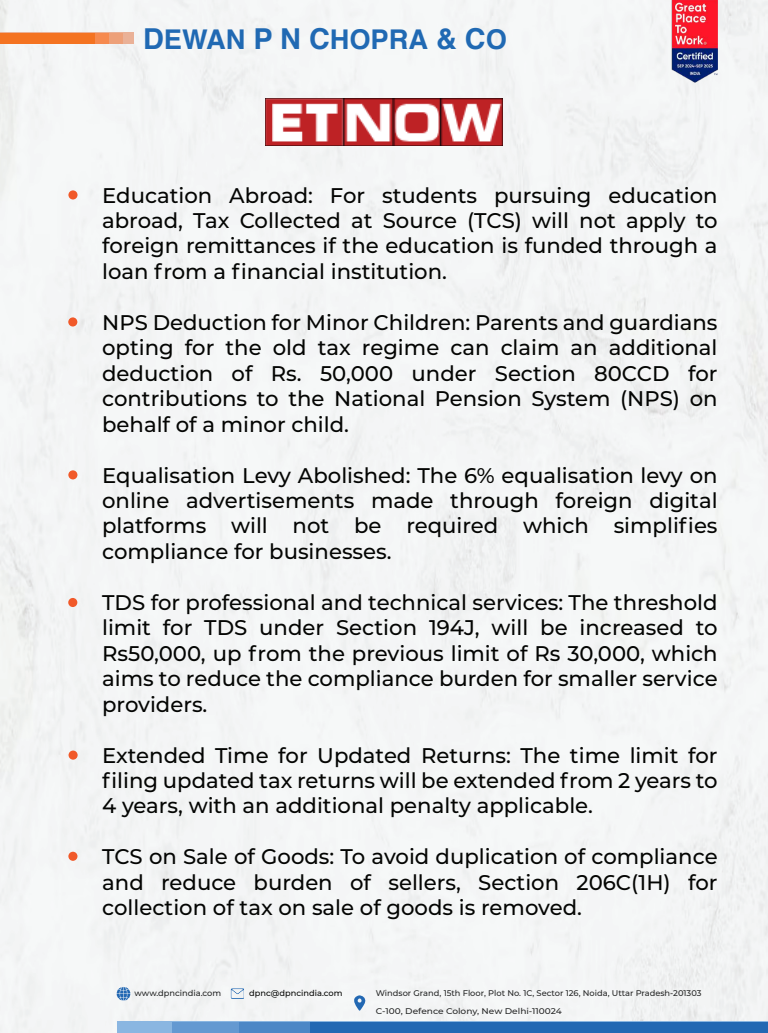
<style>
.page{position:relative;width:768px;height:1033px;background:#fff}
.page>*{position:absolute;margin:0;border:0;box-sizing:border-box;transform-origin:0 0}
.t1{font:700 27.2px "Helvetica";color:#2069b3}
.t2{font:500 21.2px/25.4px "Montserrat";color:#040503;text-align:justify}
.t3{font:500 8.28px/17.7px "Montserrat";color:#262727}
.t4{font:500 8.28px "Montserrat";color:#040503}
.s1{font-size:28.8px}
</style>
<div class="page">
<div style="left:0;top:0;width:768px;height:1032px;background:#f4f5f6"></div>
<div style="left:0;top:32px;width:134px;height:12px;background:#eab197"></div>
<div style="left:0;top:33px;width:122px;height:10px;background:#eda079"></div>
<div style="left:0;top:33px;width:109px;height:10px;background:#f68a4f"></div>
<div style="left:0;top:33px;width:94px;height:10px;background:#f47321"></div>
<div style="left:117px;top:1021px;width:651px;height:11px;background:#8ab6e1"></div>
<div style="left:172px;top:1021px;width:596px;height:11px;background:#6499d1"></div>
<div style="left:239px;top:1021px;width:529px;height:11px;background:#4c87c6"></div>
<div style="left:310px;top:1022px;width:458px;height:10px;background:#2268b3"></div>
<svg style="left:352px;top:995px;width:14px;height:15px"></svg>
<svg style="left:117px;top:986px;width:13px;height:14px"></svg>
<svg style="left:231px;top:988px;width:13px;height:10px"></svg>
<img style="left:672px;top:0;width:45px;height:83px">
<img style="left:265px;top:99px;width:238px;height:46px">
<div style="left:68px;top:190px;width:10px;height:9px;background:#f15929;border-radius:50%"></div>
<div style="left:68px;top:317px;width:9px;height:9px;background:#f15929;border-radius:50%"></div>
<div style="left:68px;top:470px;width:9px;height:9px;background:#f15929;border-radius:50%"></div>
<div style="left:68px;top:598px;width:9px;height:9px;background:#f15929;border-radius:50%"></div>
<div style="left:69px;top:750px;width:9px;height:9px;background:#f15929;border-radius:50%"></div>
<div style="left:68px;top:851px;width:9px;height:9px;background:#f15929;border-radius:50%"></div>
<p class="t1" style="left:143px;top:17px;width:365px"><span class="s1">D</span>EWAN <span class="s1">P N C</span>HOPRA <span class="s1">&amp; C</span>O</p>
<p class="t2" style="left:102px;top:181px;width:617px">Education Abroad: For students pursuing education abroad, Tax Collected at Source (TCS) will not apply to foreign remittances if the education is funded through a loan from a financial institution.</p>
<p class="t2" style="left:102px;top:309px;width:617px">NPS Deduction for Minor Children: Parents and guardians opting for the old tax regime can claim an additional deduction of Rs. 50,000 under Section 80CCD for contributions to the National Pension System (NPS) on behalf of a minor child.</p>
<p class="t2" style="left:102px;top:461px;width:617px">Equalisation Levy Abolished: The 6% equalisation levy on online advertisements made through foreign digital platforms will not be required which simplifies compliance for businesses.</p>
<p class="t2" style="left:102px;top:588px;width:617px">TDS for professional and technical services: The threshold limit for TDS under Section 194J, will be increased to Rs50,000, up from the previous limit of Rs 30,000, which aims to reduce the compliance burden for smaller service providers.</p>
<p class="t2" style="left:102px;top:741px;width:617px">Extended Time for Updated Returns: The time limit for filing updated tax returns will be extended from 2 years to 4 years, with an additional penalty applicable.</p>
<p class="t2" style="left:102px;top:843px;width:617px">TCS on Sale of Goods: To avoid duplication of compliance and reduce burden of sellers, Section 206C(1H) for collection of tax on sale of goods is removed.</p>
<p class="t3" style="left:135px;top:983px;width:88px">www.dpncindia.com</p>
<p class="t4" style="left:249px;top:987px;width:95px">dpnc@dpncindia.com</p>
<p class="t3" style="left:376px;top:983px;width:327px">Windsor Grand, 15th Floor, Plot No. 1C, Sector 126, Noida, Uttar Pradesh-201303<br>C-100, Defence Colony, New Delhi-110024</p>
</div>
